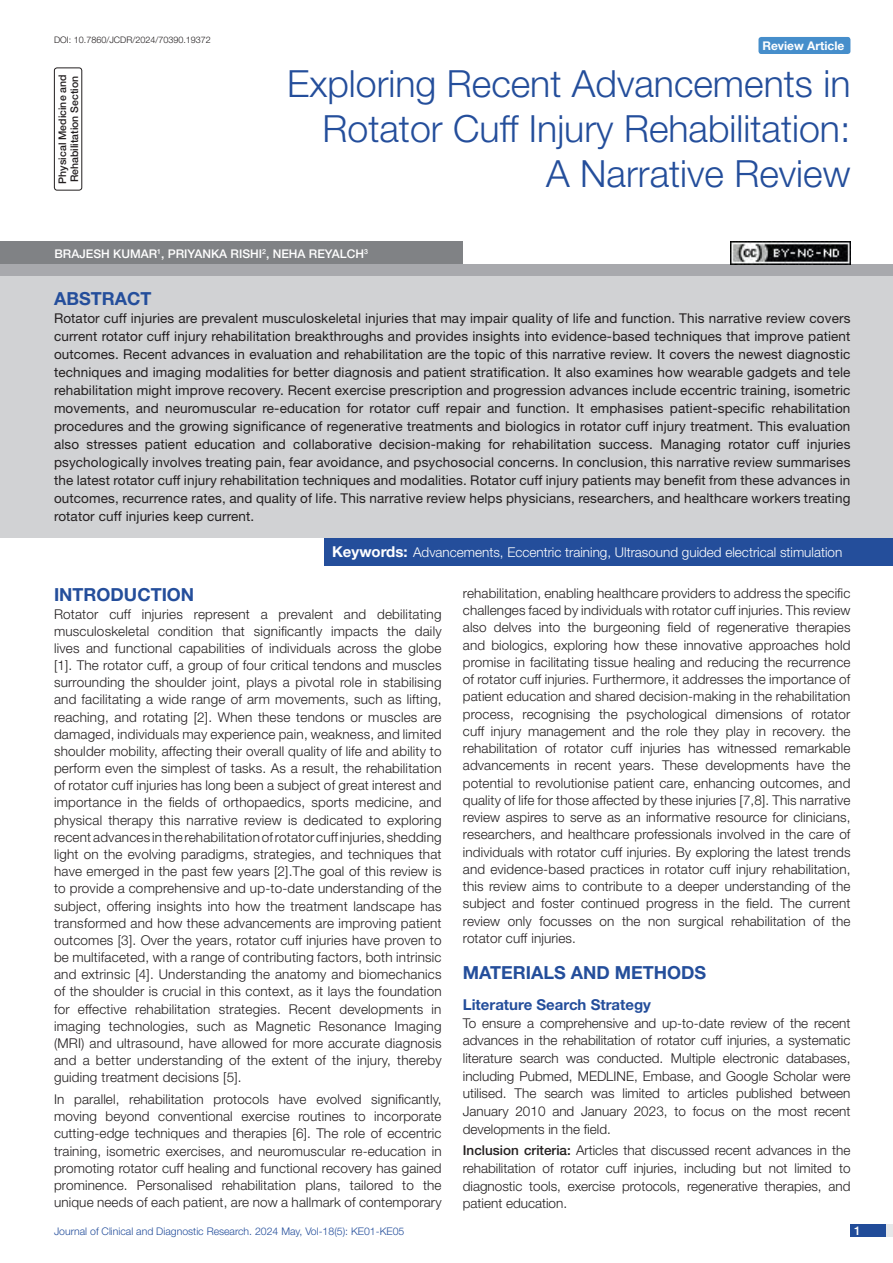
<style>
.page{position:relative;width:893px;height:1263px;background:#fff}
.page>*{position:absolute;margin:0;border:0;box-sizing:border-box;transform-origin:0 0}
.t1{font:300 37.5px/45px "Helvetica Neue";color:#244e9b;text-align:right}
.Heading{font:700 18px "Helvetica Neue";color:#244e9b}
.Abstract_head{font:700 18px "Helvetica Neue";color:#244e9b}
.HEAD_2{font:700 15px "Helvetica Neue";color:#244e9b}
.Body_text{font:300 13.5px/17.1px "Helvetica Neue";letter-spacing:.01em;color:#231f20;text-align:justify}
.Abstract_Text{font:13.5px/18px "Helvetica Neue";letter-spacing:.01em;color:#231f20;text-align:justify}
.Key_words{font:300 13.5px "Helvetica Neue";color:#fff}
.Author{font:500 12px "Helvetica Neue";color:#fff}
.t2{font:700 12px "Helvetica Neue";color:#fff}
.t3{font:300 10.5px "Helvetica Neue";color:#244e9b}
.section{font:500 10.5px/12px "Helvetica Neue";color:#231f20}
.DOI{font:300 9px "Helvetica Neue";color:#231f20}
.s1{font-weight:700;font-size:15px}
.s2{font-weight:500}
</style>
<div class="page">
<div style="left:850px;top:1224px;width:43px;height:13px;background:#e6e7e9"></div>
<div style="left:850px;top:1224px;width:35px;height:13px;background:#214c99"></div>
<div style="left:54px;top:68px;width:28px;height:123px;border:1px solid #231f20;border-radius:3px"></div>
<div style="left:758px;top:37px;width:92px;height:17px;background:#468ecb;border-radius:3px"></div>
<div style="left:0;top:264px;width:893px;height:12px;background:#a8a9ad"></div>
<div style="left:0;top:242px;width:463px;height:22px;background:#808285"></div>
<div style="left:0;top:276px;width:893px;height:261px;background:#d1d2d4"></div>
<div style="left:324px;top:537px;width:569px;height:28px;background:#244e9b"></div>
<img style="left:730px;top:242px;width:120px;height:22px">
<p class="DOI" style="left:54px;top:35px;width:158px">DOI: 10.7860/JCDR/2024/70390.19372</p>
<p class="section" style="left:56px;top:184px;width:111px;rotate:-90deg">Physical Medicine and<br>Rehabilitation Section</p>
<p class="t1" style="left:287px;top:60px;width:565px">Exploring Recent Advancements in<br>Rotator Cuff Injury Rehabilitation:<br>A Narrative Review</p>
<p class="t2" style="left:762px;top:38px;width:83px">Review Article</p>
<p class="Author" style="left:54px;top:246px;width:315px">BRAJESH KUMAR<sup>1</sup>, PRIYANKA RISHI<sup>2</sup>, NEHA REYALCH<sup>3</sup></p>
<p class="Abstract_head" style="left:54px;top:287px;width:99px">ABSTRACT</p>
<p class="Abstract_Text" style="left:54px;top:309px;width:798px">Rotator cuff injuries are prevalent musculoskeletal injuries that may impair quality of life and function. This narrative review covers current rotator cuff injury rehabilitation breakthroughs and provides insights into evidence-based techniques that improve patient outcomes. Recent advances in evaluation and rehabilitation are the topic of this narrative review. It covers the newest diagnostic techniques and imaging modalities for better diagnosis and patient stratification. It also examines how wearable gadgets and tele rehabilitation might improve recovery. Recent exercise prescription and progression advances include eccentric training, isometric movements, and neuromuscular re-education for rotator cuff repair and function. It emphasises patient-specific rehabilitation procedures and the growing significance of regenerative treatments and biologics in rotator cuff injury treatment. This evaluation also stresses patient education and collaborative decision-making for rehabilitation success. Managing rotator cuff injuries psychologically involves treating pain, fear avoidance, and psychosocial concerns. In conclusion, this narrative review summarises the latest rotator cuff injury rehabilitation techniques and modalities. Rotator cuff injury patients may benefit from these advances in outcomes, recurrence rates, and quality of life. This narrative review helps physicians, researchers, and healthcare workers treating rotator cuff injuries keep current.</p>
<p class="Key_words" style="left:332px;top:544px;width:512px"><span class="s1">Keywords:</span> Advancements, Eccentric training, Ultrasound guided electrical stimulation</p>
<p class="Heading" style="left:54px;top:584px;width:142px">INTRODUCTION</p>
<p class="Body_text" style="left:54px;top:605px;width:389px">Rotator cuff injuries represent a prevalent and debilitating musculoskeletal condition that significantly impacts the daily lives and functional capabilities of individuals across the globe [1]. The rotator cuff, a group of four critical tendons and muscles surrounding the shoulder joint, plays a pivotal role in stabilising and facilitating a wide range of arm movements, such as lifting, reaching, and rotating [2]. When these tendons or muscles are damaged, individuals may experience pain, weakness, and limited shoulder mobility, affecting their overall quality of life and ability to perform even the simplest of tasks. As a result, the rehabilitation of rotator cuff injuries has long been a subject of great interest and importance in the fields of orthopaedics, sports medicine, and physical therapy this narrative review is dedicated to exploring recent advances in the rehabilitation of rotator cuff injuries, shedding light on the evolving paradigms, strategies, and techniques that have emerged in the past few years [2].The goal of this review is to provide a comprehensive and up-to-date understanding of the subject, offering insights into how the treatment landscape has transformed and how these advancements are improving patient outcomes [3]. Over the years, rotator cuff injuries have proven to be multifaceted, with a range of contributing factors, both intrinsic and extrinsic [4]. Understanding the anatomy and biomechanics of the shoulder is crucial in this context, as it lays the foundation for effective rehabilitation strategies. Recent developments in imaging technologies, such as Magnetic Resonance Imaging (MRI) and ultrasound, have allowed for more accurate diagnosis and a better understanding of the extent of the injury, thereby guiding treatment decisions [5].</p>
<p class="Body_text" style="left:54px;top:1090px;width:389px">In parallel, rehabilitation protocols have evolved significantly, moving beyond conventional exercise routines to incorporate cutting-edge techniques and therapies [6]. The role of eccentric training, isometric exercises, and neuromuscular re-education in promoting rotator cuff healing and functional recovery has gained prominence. Personalised rehabilitation plans, tailored to the unique needs of each patient, are now a hallmark of contemporary</p>
<p class="Body_text" style="left:463px;top:584px;width:389px">rehabilitation, enabling healthcare providers to address the specific challenges faced by individuals with rotator cuff injuries. This review also delves into the burgeoning field of regenerative therapies and biologics, exploring how these innovative approaches hold promise in facilitating tissue healing and reducing the recurrence of rotator cuff injuries. Furthermore, it addresses the importance of patient education and shared decision-making in the rehabilitation process, recognising the psychological dimensions of rotator cuff injury management and the role they play in recovery. the rehabilitation of rotator cuff injuries has witnessed remarkable advancements in recent years. These developments have the potential to revolutionise patient care, enhancing outcomes, and quality of life for those affected by these injuries [7,8]. This narrative review aspires to serve as an informative resource for clinicians, researchers, and healthcare professionals involved in the care of individuals with rotator cuff injuries. By exploring the latest trends and evidence-based practices in rotator cuff injury rehabilitation, this review aims to contribute to a deeper understanding of the subject and foster continued progress in the field. The current review only focusses on the non surgical rehabilitation of the rotator cuff injuries.</p>
<p class="Heading" style="left:463px;top:961px;width:245px">MATERIALS AND METHODS</p>
<p class="HEAD_2" style="left:463px;top:995px;width:190px">Literature Search Strategy</p>
<p class="Body_text" style="left:463px;top:1014px;width:389px;line-height:17.7px">To ensure a comprehensive and up-to-date review of the recent advances in the rehabilitation of rotator cuff injuries, a systematic literature search was conducted. Multiple electronic databases, including Pubmed, MEDLINE, Embase, and Google Scholar were utilised. The search was limited to articles published between January 2010 and January 2023, to focus on the most recent developments in the field.</p>
<p class="Body_text" style="left:463px;top:1141px;width:389px;line-height:17.7px"><span class="s2">Inclusion criteria:</span> Articles that discussed recent advances in the rehabilitation of rotator cuff injuries, including but not limited to diagnostic tools, exercise protocols, regenerative therapies, and patient education.</p>
<p class="t3" style="left:54px;top:1225px;width:352px">Journal of Clinical and Diagnostic Research. 2024 May, Vol-18(5): KE01-KE05</p>
<p class="Author" style="left:854px;top:1223px;width:8px">1</p>
</div>
